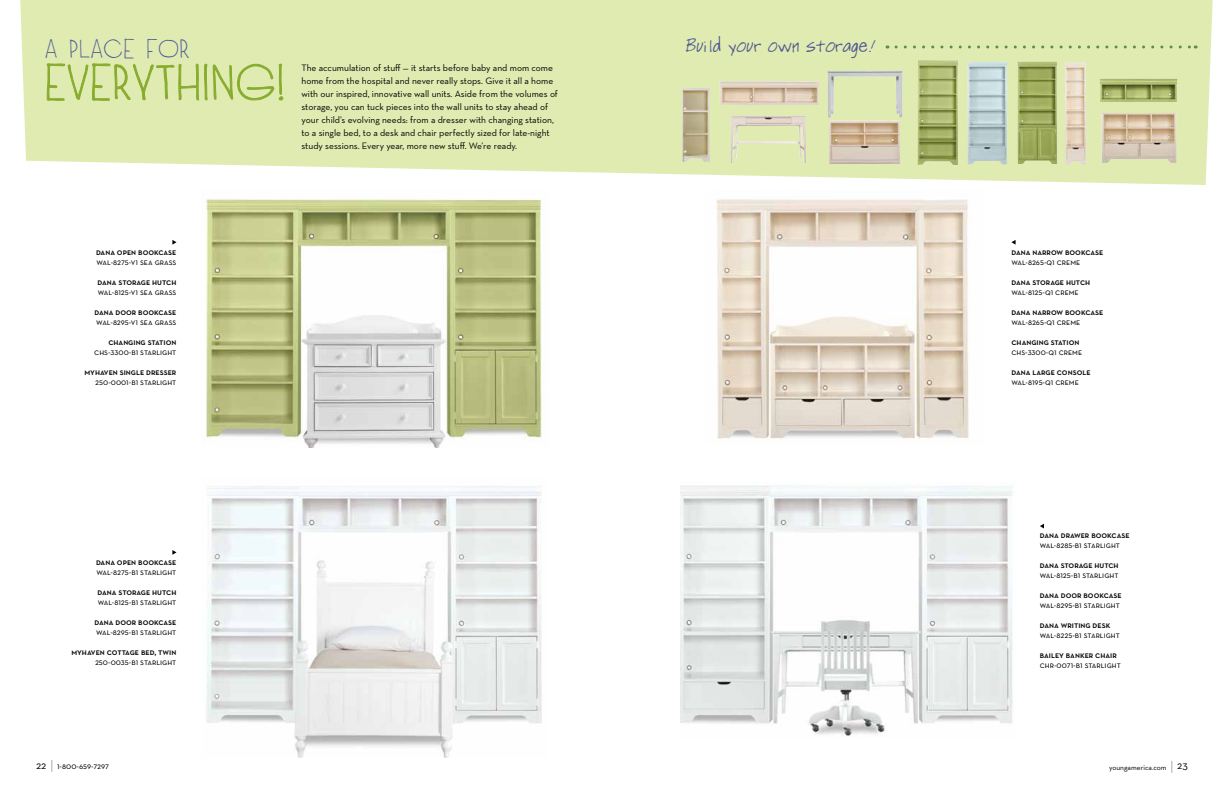
<style>
.page{position:relative;width:1224px;height:792px;background:#fff}
.page>*{position:absolute;margin:0;border:0;box-sizing:border-box;transform-origin:0 0}
.t1{font:52px "Baronessa";letter-spacing:.03em;color:#88ac2e}
.t2{font:28px "Baronessa";letter-spacing:.03em;color:#4f5b96}
.t3{font:19px "Sashas Hand";color:#4f5b96}
.t4{font:9.5px/13px "Neutraface Text";color:#000}
.t5{font:9px "Neutraface Text";color:#000}
.t6{font:600 9px "Neutraface Text";color:#000}
.t7{font:7.5px "Neutraface Text";color:#000}
.s1{font-size:11px}
.s2{font-size:14px}
</style>
<div class="page">
<svg style="left:20px;top:0;width:1193px;height:185px;background:#e1ecb7"></svg>
<img style="left:716px;top:199px;width:253px;height:240px">
<img style="left:680px;top:485px;width:333px;height:251px">
<svg style="left:172px;top:240px;width:5px;height:5px"></svg>
<svg style="left:1011px;top:240px;width:5px;height:5px"></svg>
<svg style="left:1040px;top:524px;width:4px;height:4px"></svg>
<svg style="left:172px;top:550px;width:5px;height:5px"></svg>
<img style="left:201px;top:198px;width:341px;height:250px">
<img style="left:206px;top:486px;width:336px;height:272px">
<svg style="left:46px;top:63px;width:238px;height:38px;background:#cfdf99"></svg>
<img style="left:918px;top:60px;width:40px;height:105px">
<img style="left:682px;top:88px;width:28px;height:74px">
<img style="left:1100px;top:79px;width:77px;height:23px">
<img style="left:719px;top:81px;width:101px;height:24px">
<img style="left:1101px;top:113px;width:76px;height:50px">
<img style="left:1065px;top:62px;width:21px;height:103px">
<img style="left:967px;top:62px;width:40px;height:103px">
<img style="left:1018px;top:62px;width:39px;height:102px">
<img style="left:730px;top:116px;width:78px;height:47px">
<img style="left:829px;top:120px;width:71px;height:44px">
<svg style="left:685px;top:36px;width:36px;height:17px"></svg>
<svg style="left:728px;top:40px;width:34px;height:17px"></svg>
<svg style="left:768px;top:42px;width:31px;height:11px"></svg>
<div style="left:806px;top:34px;width:73px;height:25px;background:#dfebb1"></div>
<svg style="left:896px;top:46px;width:300px;height:2px"></svg>
<img style="left:827px;top:71px;width:76px;height:48px">
<h2 class="t2" style="left:45px;top:32px;width:146px">A PLACE FOR</h2>
<h1 class="t1" style="left:45px;top:53px;width:241px">EVERYTHING!</h1>
<p class="t4" style="left:302px;top:61px;width:258px">The accumulation of stuff — it starts before baby and mom come home from the hospital and never really stops. Give it all a home with our inspired, innovative wall units. Aside from the volumes of storage, you can tuck pieces into the wall units to stay ahead of your child’s evolving needs: from a dresser with changing station, to a single bed, to a desk and chair perfectly sized for late-night study sessions. Every year, more new stuff. We’re ready.</p>
<p class="t6" style="left:96px;top:246px;width:82px">dana open bookcase</p>
<p class="t5" style="left:97px;top:256px;width:81px">wal-8275-v1 sea grass</p>
<p class="t6" style="left:98px;top:276px;width:80px">dana storage hutch</p>
<p class="t5" style="left:98px;top:286px;width:80px">wal-8125-v1 sea grass</p>
<p class="t6" style="left:95px;top:306px;width:83px">dana door bookcase</p>
<p class="t5" style="left:96px;top:316px;width:82px">wal-8295-v1 sea grass</p>
<p class="t6" style="left:108px;top:336px;width:70px">changing station</p>
<p class="t5" style="left:94px;top:346px;width:84px">chs-3300-b1 starlight</p>
<p class="t6" style="left:84px;top:366px;width:94px">myhaven single dresser</p>
<p class="t5" style="left:95px;top:376px;width:83px">250-0001-b1 starlight</p>
<p class="t6" style="left:96px;top:556px;width:82px">dana open bookcase</p>
<p class="t5" style="left:97px;top:566px;width:81px">wal-8275-b1 starlight</p>
<p class="t6" style="left:98px;top:586px;width:80px">dana storage hutch</p>
<p class="t5" style="left:98px;top:596px;width:80px">wal-8125-b1 starlight</p>
<p class="t6" style="left:95px;top:616px;width:83px">dana door bookcase</p>
<p class="t5" style="left:96px;top:626px;width:82px">wal-8295-b1 starlight</p>
<p class="t6" style="left:71px;top:646px;width:107px">myhaven cottage bed, twin</p>
<p class="t5" style="left:95px;top:656px;width:83px">250-0035-b1 starlight</p>
<h3 class="t3" style="left:685px;top:33px;width:193px">Build your own storage!</h3>
<p class="t6" style="left:1011px;top:246px;width:93px">dana narrow bookcase</p>
<p class="t5" style="left:1011px;top:256px;width:70px">wal-8265-q1 creme</p>
<p class="t6" style="left:1011px;top:276px;width:80px">dana storage hutch</p>
<p class="t5" style="left:1011px;top:286px;width:69px">wal-8125-q1 creme</p>
<p class="t6" style="left:1011px;top:306px;width:93px">dana narrow bookcase</p>
<p class="t5" style="left:1011px;top:316px;width:70px">wal-8265-q1 creme</p>
<p class="t6" style="left:1011px;top:336px;width:70px">changing station</p>
<p class="t5" style="left:1011px;top:346px;width:72px">chs-3300-q1 creme</p>
<p class="t6" style="left:1011px;top:366px;width:81px">dana large console</p>
<p class="t5" style="left:1011px;top:376px;width:69px">wal-8195-q1 creme</p>
<p class="t6" style="left:1040px;top:530px;width:91px">dana drawer bookcase</p>
<p class="t5" style="left:1040px;top:540px;width:82px">wal-8285-b1 starlight</p>
<p class="t6" style="left:1040px;top:560px;width:80px">dana storage hutch</p>
<p class="t5" style="left:1040px;top:570px;width:80px">wal-8125-b1 starlight</p>
<p class="t6" style="left:1040px;top:590px;width:83px">dana door bookcase</p>
<p class="t5" style="left:1040px;top:600px;width:82px">wal-8295-b1 starlight</p>
<p class="t6" style="left:1040px;top:620px;width:72px">dana writing desk</p>
<p class="t5" style="left:1040px;top:630px;width:82px">wal-8225-b1 starlight</p>
<p class="t6" style="left:1040px;top:650px;width:79px">bailey banker chair</p>
<p class="t5" style="left:1040px;top:660px;width:82px">chr-0071-b1 starlight</p>
<p class="t5" style="left:36px;top:760px;width:75px"><span class="s1">22</span> <span class="s2">|</span> 1-800-659-7297</p>
<p class="t7" style="left:1109px;top:763px;width:80px">youngamerica.com <span class="s2">|</span> <span class="s1">23</span></p>
</div>
